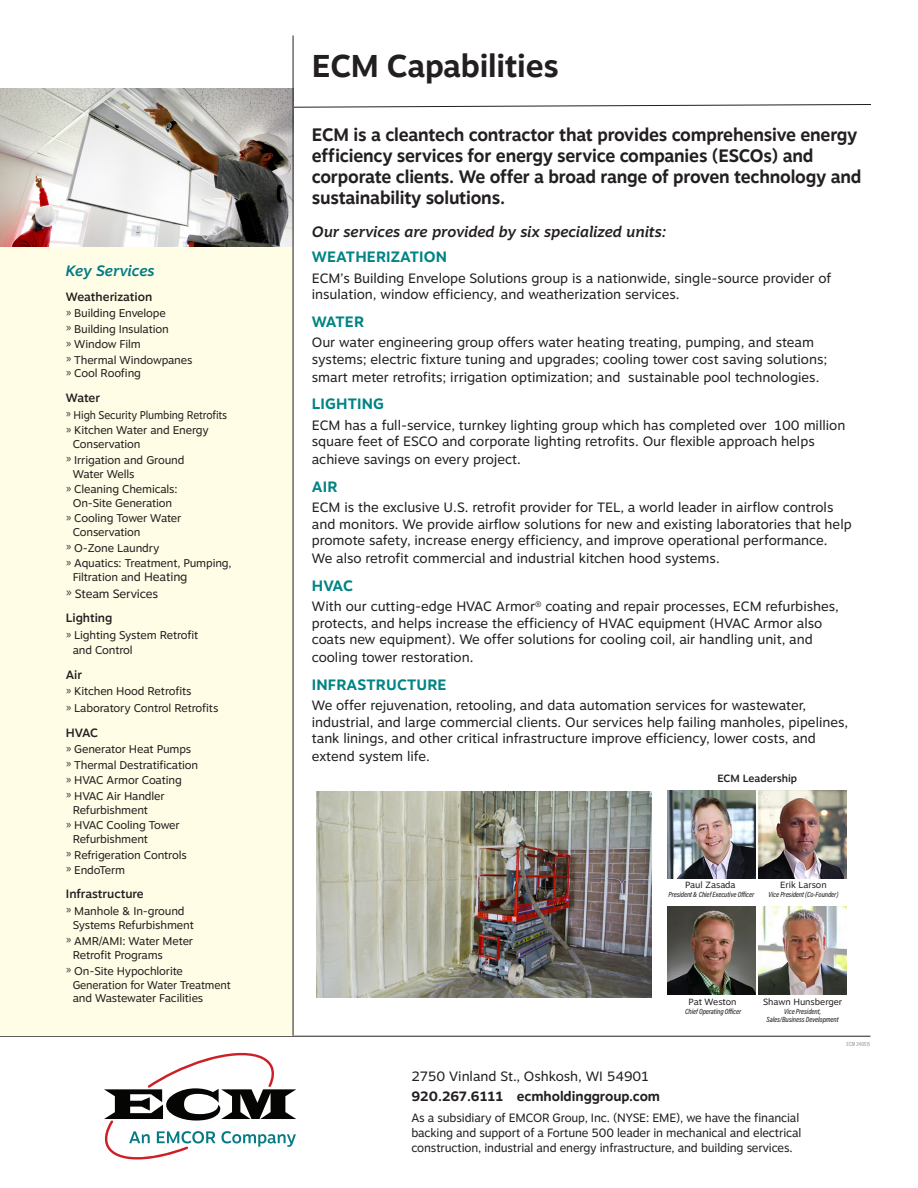
<style>
.page{position:relative;width:918px;height:1188px;background:#fff}
.page>*{position:absolute;margin:0;border:0;box-sizing:border-box;transform-origin:0 0}
.Intro_copy{font:700 31.5px "Motiva Sans";letter-spacing:-.01em;color:#231f20}
.Intro_copy-2{font:700 18px/21px "Motiva Sans";letter-spacing:-.01em;color:#231f20}
._01_Insert_Title{font:700 15px "Motiva Sans";letter-spacing:.01em;color:#008483}
._01_Insert_Title-2{font:italic 500 15px "Motiva Sans";letter-spacing:-.005em;color:#231f20}
._01_Insert_Title-3{font:italic 500 15px "Motiva Sans";letter-spacing:-.005em;color:#007b85}
._01_Insert_Title-4{font:13.5px/16.5px "Motiva Sans";color:#231f20}
._01_Insert_Title-5{font:700 13.5px "Motiva Sans";color:#231f20}
.Intro_copy-3{font:12px/15px "Motiva Sans";letter-spacing:-.01em;color:#231f20}
._01_Insert_Title-6{font:500 12px "Motiva Sans";color:#231f20}
.t1{font:11.25px/13.8px "Motiva Sans";letter-spacing:-.01em;color:#231f20}
.t2{font:11.25px "Motiva Sans";letter-spacing:-.01em;color:#231f20;scale:.92 1}
._01_Insert_Title-7{font:500 10.5px "Motiva Sans";color:#231f20}
._01_Insert_Title-8{font:9px "Motiva Sans";color:#231f20}
._01_Insert_Title-9{font:italic 500 7.5px/8.2px "Acumin Pro Cond";letter-spacing:-.01em;color:#231f20;text-align:center}
.t3{font:6px "Acumin Pro Cond";color:#939598}
.s1{font-family:"Acumin Pro";font-weight:300}
.s2{font-size:12px}
</style>
<div class="page">
<svg style="left:294px;top:104px;width:577px;height:4px"></svg>
<img style="left:317px;top:792px;width:334px;height:205px">
<hr style="left:0;top:1036px;width:870px;height:1px;background:#231f20">
<svg style="left:104px;top:1052px;width:192px;height:108px"></svg>
<div style="left:0;top:246px;width:293px;height:790px;background:#fffde5"></div>
<img style="left:0;top:89px;width:293px;height:157px">
<hr style="left:293px;top:36px;width:1px;height:1000px;background:#231f20">
<img style="left:668px;top:907px;width:88px;height:88px">
<img style="left:759px;top:907px;width:88px;height:88px">
<img style="left:759px;top:790px;width:88px;height:88px">
<img style="left:668px;top:790px;width:88px;height:88px">
<p class="_01_Insert_Title-3" style="left:66px;top:260px;width:90px">Key Services</p>
<p class="_01_Insert_Title-6" style="left:66px;top:288px;width:88px">Weatherization</p>
<p class="t1" style="left:66px;top:306px;width:101px"><span class="s1">»</span> Building Envelope</p>
<p class="t1" style="left:66px;top:322px;width:104px"><span class="s1">»</span> Building Insulation</p>
<p class="t1" style="left:66px;top:337px;width:76px"><span class="s1">»</span> Window Film</p>
<p class="t1" style="left:66px;top:353px;width:128px"><span class="s1">»</span> Thermal Windowpanes</p>
<p class="t1" style="left:66px;top:366px;width:77px"><span class="s1">»</span> Cool Roofing</p>
<p class="_01_Insert_Title-6" style="left:66px;top:389px;width:36px">Water</p>
<p class="t2" style="left:66px;top:407px;width:177px"><span class="s1">»</span> High Security Plumbing Retrofits</p>
<p class="t1" style="left:73px;top:423px;width:138px;text-indent:-7px"><span class="s1">»</span> Kitchen Water and Energy<br>Conservation</p>
<p class="t1" style="left:73px;top:453px;width:113px;text-indent:-7px"><span class="s1">»</span> Irrigation and Ground<br>Water Wells</p>
<p class="t1" style="left:66px;top:482px;width:113px;text-align:center"><span class="s1">»</span> Cleaning Chemicals:<br>On-Site Generation</p>
<p class="t1" style="left:73px;top:511px;width:110px;text-indent:-7px"><span class="s1">»</span> Cooling Tower Water<br>Conservation</p>
<p class="t1" style="left:66px;top:541px;width:95px"><span class="s1">»</span> O-Zone Laundry</p>
<p class="t1" style="left:73px;top:556px;width:160px;text-indent:-7px"><span class="s1">»</span> Aquatics: Treatment, Pumping,<br>Filtration an<span class="s2">d Heating</span></p>
<p class="Intro_copy-3" style="left:66px;top:586px;width:94px"><span class="s1">»</span> Steam Services</p>
<p class="_01_Insert_Title-6" style="left:66px;top:609px;width:48px">Lighting</p>
<p class="t1" style="left:73px;top:627px;width:127px;line-height:15px;text-indent:-7px"><span class="s1">»</span> Lighting System Retrofit and Control</p>
<p class="_01_Insert_Title-6" style="left:66px;top:666px;width:18px">Air</p>
<p class="t1" style="left:66px;top:684px;width:127px"><span class="s1">»</span> Kitchen Hood Retrofits</p>
<p class="t1" style="left:66px;top:701px;width:154px"><span class="s1">»</span> Laboratory Control Retrofits</p>
<p class="_01_Insert_Title-6" style="left:66px;top:724px;width:34px">HVAC</p>
<p class="t1" style="left:66px;top:742px;width:127px"><span class="s1">»</span> Generator Heat Pumps</p>
<p class="t1" style="left:66px;top:758px;width:134px"><span class="s1">»</span> Thermal Destratification</p>
<p class="t1" style="left:66px;top:773px;width:117px"><span class="s1">»</span> HVAC Armor Coating</p>
<p class="t1" style="left:73px;top:789px;width:94px;text-indent:-7px"><span class="s1">»</span> HVAC Air Handler<br>Refurbishment</p>
<p class="t1" style="left:73px;top:818px;width:108px;text-indent:-7px"><span class="s1">»</span> HVAC Cooling Tower<br>Refurbishment</p>
<p class="t1" style="left:66px;top:847px;width:122px"><span class="s1">»</span> Refrigeration Controls</p>
<p class="t1" style="left:66px;top:862px;width:61px"><span class="s1">»</span> EndoTerm</p>
<p class="_01_Insert_Title-6" style="left:66px;top:885px;width:79px">Infrastructure</p>
<p class="t1" style="left:73px;top:904px;width:123px;text-indent:-7px"><span class="s1">»</span> Manhole &amp; In-ground<br>Systems Refurbishment</p>
<p class="t1" style="left:73px;top:934px;width:122px;text-indent:-7px"><span class="s1">»</span> AMR/AMI: Water Meter<br>Retrofit Programs</p>
<p class="t1" style="left:73px;top:964px;width:160px;text-indent:-7px"><span class="s1">»</span> On-Site Hypochlorite<br>Generation for Water Treatment and Wastewater Facilities</p>
<p class="Intro_copy" style="left:312px;top:43px;width:248px">ECM Capabilities</p>
<p class="Intro_copy-2" style="left:312px;top:123px;width:551px">ECM is a cleantech contractor that provides comprehensive energy efficiency services for energy service companies (ESCOs) and corporate clients. We offer a broad range of proven technology and sustainability solutions.</p>
<p class="_01_Insert_Title-2" style="left:312px;top:221px;width:356px">Our services are provided by six specialized units:</p>
<p class="_01_Insert_Title" style="left:312px;top:246px;width:137px">WEATHERIZATION</p>
<p class="_01_Insert_Title-4" style="left:312px;top:269px;width:521px">ECM’s Building Envelope Solutions group is a nationwide, single-source provider of insulation, window efficiency, and weatherization services.</p>
<p class="_01_Insert_Title" style="left:312px;top:310px;width:54px">WATER</p>
<p class="_01_Insert_Title-4" style="left:312px;top:334px;width:517px">Our water engineering group offers water heating treating, pumping, and steam systems; electric fixture tuning and upgrades; cooling tower cost saving solutions;</p>
<p class="_01_Insert_Title-4" style="left:312px;top:368px;width:509px">smart meter retrofits; irrigation optimization; and sustainable pool technologies.</p>
<p class="_01_Insert_Title" style="left:312px;top:393px;width:74px">LIGHTING</p>
<p class="_01_Insert_Title-4" style="left:312px;top:416px;width:535px">ECM has a full-service, turnkey lighting group which has completed over 100 million square feet of ESCO and corporate lighting retrofits. Our flexible approach helps</p>
<p class="_01_Insert_Title-4" style="left:312px;top:451px;width:211px">achieve savings on every project.</p>
<p class="_01_Insert_Title" style="left:312px;top:475px;width:27px">AIR</p>
<p class="_01_Insert_Title-4" style="left:312px;top:499px;width:541px">ECM is the exclusive U.S. retrofit provider for TEL, a world leader in airflow controls and monitors. We provide airflow solutions for new and existing laboratories that help promote safety, increase energy efficiency, and improve operational performance.</p>
<p class="_01_Insert_Title-4" style="left:312px;top:550px;width:409px">We also retrofit commercial and industrial kitchen hood systems.</p>
<p class="_01_Insert_Title" style="left:312px;top:575px;width:43px">HVAC</p>
<p class="_01_Insert_Title-4" style="left:312px;top:598px;width:529px">With our cutting-edge HVAC Armor<sup>®</sup> coating and repair processes, ECM refurbishes, protects, and helps increase the efficiency of HVAC equipment (HVAC Armor also coats new equipment). We offer solutions for cooling coil, air handling unit, and</p>
<p class="_01_Insert_Title-4" style="left:312px;top:649px;width:163px">cooling tower restoration.</p>
<p class="_01_Insert_Title" style="left:312px;top:674px;width:136px">INFRASTRUCTURE</p>
<p class="_01_Insert_Title-4" style="left:312px;top:697px;width:538px">We offer rejuvenation, retooling, and data automation services for wastewater, industrial, and large commercial clients. Our services help failing manholes, pipelines, tank linings, and other critical infrastructure improve efficiency, lower costs, and</p>
<p class="_01_Insert_Title-4" style="left:312px;top:748px;width:120px">extend system life.</p>
<p class="_01_Insert_Title-7" style="left:717px;top:770px;width:81px">ECM Leadership</p>
<p class="_01_Insert_Title-8" style="left:685px;top:878px;width:52px">Paul Zasada</p>
<p class="_01_Insert_Title-9" style="left:668px;top:890px;width:87px">President &amp; Chief Executive Officer</p>
<p class="_01_Insert_Title-8" style="left:780px;top:878px;width:48px">Erik Larson</p>
<p class="_01_Insert_Title-9" style="left:769px;top:890px;width:71px">Vice President (Co-Founder)</p>
<p class="_01_Insert_Title-8" style="left:689px;top:996px;width:49px">Pat Weston</p>
<p class="_01_Insert_Title-9" style="left:685px;top:1007px;width:58px">Chief Operating Officer</p>
<p class="_01_Insert_Title-8" style="left:763px;top:996px;width:81px">Shawn Hunsberger</p>
<p class="_01_Insert_Title-9" style="left:767px;top:1007px;width:74px">Vice President,<br>Sales/Business Development</p>
<p class="t3" style="left:847px;top:1040px;width:25px">ECM 240515</p>
<p class="_01_Insert_Title-4" style="left:411px;top:1068px;width:239px">2750 Vinland St., Oshkosh, WI 54901</p>
<p class="_01_Insert_Title-5" style="left:411px;top:1086px;width:250px">920.267.6111 ecmholdinggroup.com</p>
<p class="Intro_copy-3" style="left:411px;top:1110px;width:391px">As a subsidiary of EMCOR Group, Inc. (NYSE: EME), we have the financial backing and support of a Fortune 500 leader in mechanical and electrical construction, industrial and energy infrastructure, and building services.</p>
</div>
